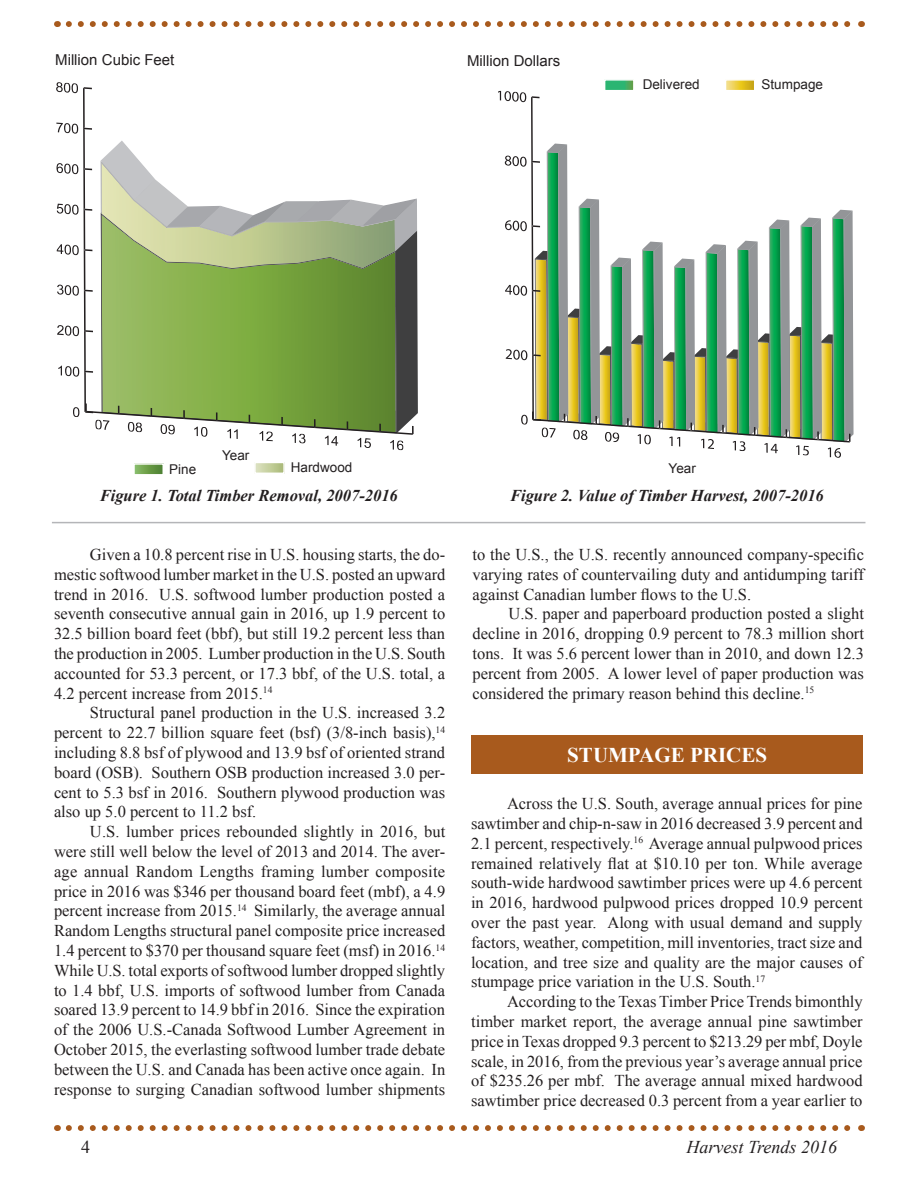
<style>
.page{position:relative;width:918px;height:1188px;background:#fff}
.page>*{position:absolute;margin:0;border:0;box-sizing:border-box;transform-origin:0 0}
.t1{font:700 21px "Times New Roman";color:#fff}
.t2{font:italic 18px "Times New Roman";color:#231f20}
.t3{font:18px "Times New Roman";color:#231f20}
.Body_text{font:16.5px/19.8px "Times New Roman";color:#231f20;text-align:justify}
.t4{font:italic 700 16.5px "Times New Roman";color:#231f20}
.t5{font:15px "Arial";color:#231f20}
.t6{font:13.5px "Arial";color:#231f20}
</style>
<div class="page">
<svg style="left:69px;top:1125px;width:782px;height:6px"></svg>
<svg style="left:69px;top:21px;width:782px;height:6px"></svg>
<div style="left:471px;top:735px;width:392px;height:39px;background:#a85a1d"></div>
<svg style="left:56px;top:82px;width:362px;height:368px"></svg>
<svg style="left:498px;top:91px;width:356px;height:367px"></svg>
<hr style="left:52px;top:522px;width:813px;height:1px;background:#b4b5b8">
<svg style="left:136px;top:466px;width:25px;height:7px"></svg>
<div style="left:133px;top:463px;width:31px;height:13px;border:2px solid #fff"></div>
<svg style="left:257px;top:465px;width:25px;height:6px"></svg>
<div style="left:254px;top:462px;width:31px;height:12px;border:2px solid #fff"></div>
<svg style="left:607px;top:82px;width:25px;height:6px"></svg>
<div style="left:604px;top:79px;width:31px;height:12px;border:2px solid #fff"></div>
<svg style="left:728px;top:82px;width:24px;height:6px"></svg>
<div style="left:725px;top:79px;width:30px;height:12px;border:2px solid #fff"></div>
<p class="t5" style="left:55px;top:50px;width:121px">Million Cubic Feet</p>
<p class="t6" style="left:222px;top:447px;width:29px">Year</p>
<p class="t5" style="left:467px;top:51px;width:95px">Million Dollars</p>
<p class="t6" style="left:643px;top:75px;width:59px">Delivered</p>
<p class="t6" style="left:762px;top:76px;width:63px">Stumpage</p>
<p class="t6" style="left:169px;top:460px;width:29px">Pine</p>
<p class="t6" style="left:291px;top:458px;width:63px">Hardwood</p>
<p class="t6" style="left:669px;top:459px;width:29px">Year</p>
<p class="t4" style="left:100px;top:484px;width:300px">Figure 1. Total Timber Removal, 2007-2016</p>
<p class="t4" style="left:510px;top:484px;width:315px">Figure 2. Value of Timber Harvest, 2007-2016</p>
<p class="Body_text" style="left:54px;top:544px;width:393px;text-indent:36px">Given a 10.8 percent rise in U.S. housing starts, the do&shy;mestic softwood lumber market in the U.S. posted an upward trend in 2016. U.S. softwood lumber production posted a seventh consecutive annual gain in 2016, up 1.9 percent to 32.5 billion board feet (bbf), but still 19.2 percent less than the production in 2005. Lumber production in the U.S. South accounted for 53.3 percent, or 17.3 bbf, of the U.S. total, a 4.2 percent increase from 2015.<sup>14</sup></p>
<p class="Body_text" style="left:54px;top:703px;width:393px;text-indent:36px">Structural panel production in the U.S. increased 3.2 percent to 22.7 billion square feet (bsf) (3/8-inch basis),<sup>14 </sup>including 8.8 bsf of plywood and 13.9 bsf of oriented strand board (OSB). Southern OSB production increased 3.0 per&shy;cent to 5.3 bsf in 2016. Southern plywood production was also up 5.0 percent to 11.2 bsf.</p>
<p class="Body_text" style="left:54px;top:822px;width:393px;text-indent:36px">U.S. lumber prices rebounded slightly in 2016, but were still well below the level of 2013 and 2014. The aver&shy;age annual Random Lengths framing lumber composite price in 2016 was $346 per thousand board feet (mbf), a 4.9 percent increase from 2015.<sup>14</sup> Similarly, the average annual Random Lengths structural panel composite price increased 1.4 percent to $370 per thousand square feet (msf) in 2016.<sup>14<br></sup>While U.S. total exports of softwood lumber dropped slightly to 1.4 bbf, U.S. imports of softwood lumber from Canada soared 13.9 percent to 14.9 bbf in 2016. Since the expiration of the 2006 U.S.-Canada Softwood Lumber Agreement in October 2015, the everlasting softwood lumber trade debate between the U.S. and Canada has been active once again. In response to surging Canadian softwood lumber shipments</p>
<p class="Body_text" style="left:472px;top:544px;width:393px">to the U.S., the U.S. recently announced company-specific varying rates of countervailing duty and antidumping tariff against Canadian lumber flows to the U.S.</p>
<p class="Body_text" style="left:472px;top:604px;width:393px;text-indent:36px">U.S. paper and paperboard production posted a slight decline in 2016, dropping 0.9 percent to 78.3 million short tons. It was 5.6 percent lower than in 2010, and down 12.3 percent from 2005. A lower level of paper production was considered the primary reason behind this decline.<sup>15</sup></p>
<p class="t1" style="left:567px;top:740px;width:201px">STUMPAGE PRICES</p>
<p class="Body_text" style="left:471px;top:794px;width:393px;text-indent:36px">Across the U.S. South, average annual prices for pine sawtimber and chip-n-saw in 2016 decreased 3.9 percent and 2.1 percent, respectively.<sup>16</sup> Average annual pulpwood prices remained relatively flat at $10.10 per ton. While average south-wide hardwood sawtimber prices were up 4.6 percent in 2016, hardwood pulpwood prices dropped 10.9 percent over the past year. Along with usual demand and supply factors, weather, competition, mill inventories, tract size and location, and tree size and quality are the major causes of stumpage price variation in the U.S. South.<sup>17</sup></p>
<p class="Body_text" style="left:471px;top:992px;width:393px;text-indent:36px">According to the Texas Timber Price Trends bimonthly timber market report, the average annual pine sawtimber price in Texas dropped 9.3 percent to $213.29 per mbf, Doyle scale, in 2016, from the previous year’s average annual price of $235.26 per mbf. The average annual mixed hardwood sawtimber price decreased 0.3 percent from a year earlier to</p>
<p class="t3" style="left:81px;top:1135px;width:10px">4</p>
<p class="t2" style="left:687px;top:1135px;width:152px">Harvest Trends 2016</p>
</div>
